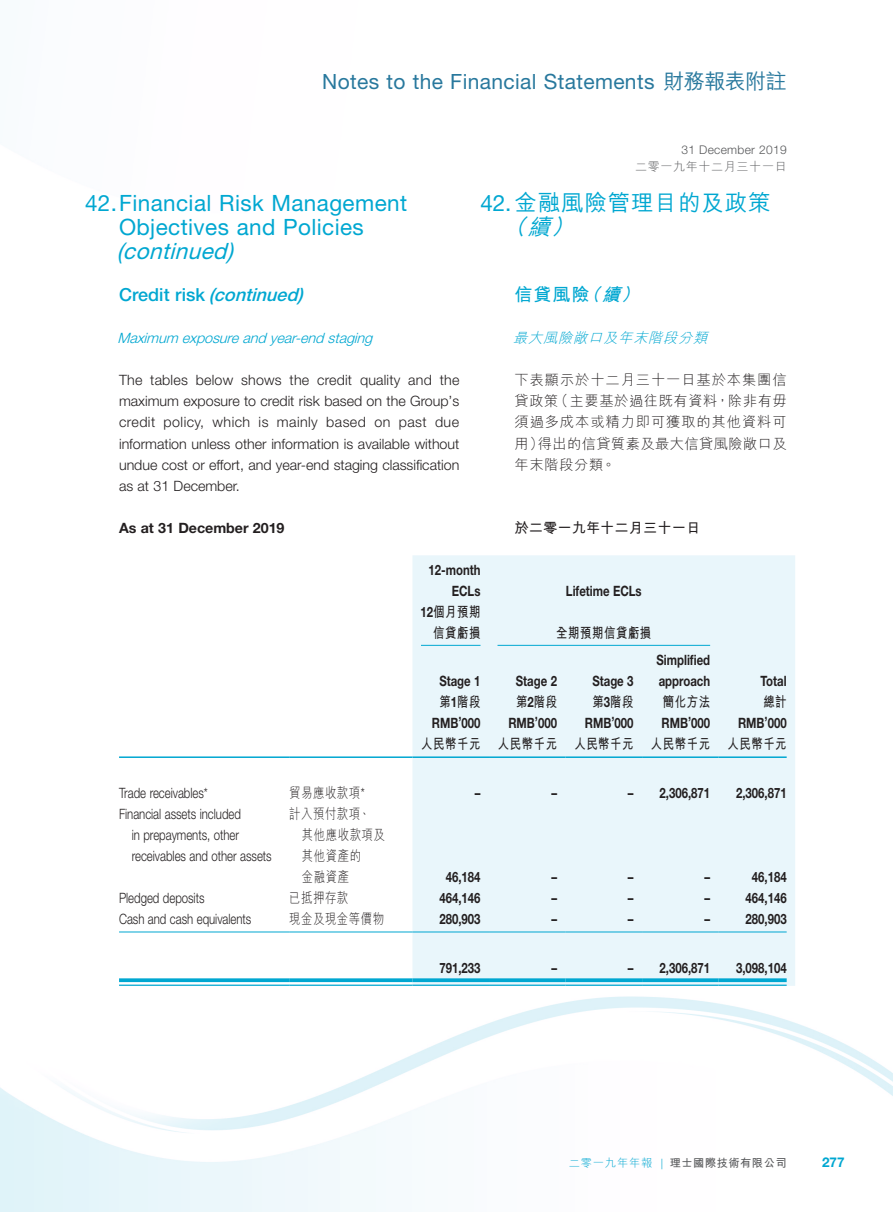
<style>
.page{position:relative;width:893px;height:1212px;background:#fff}
.page>*{position:absolute;margin:0;border:0;box-sizing:border-box;transform-origin:0 0}
.Heading_1{font:22.5px/24px "Helvetica Neue LT Std";letter-spacing:.02em;color:#00a7d1}
.C_Heading_1{font:500 22.5px/24px "M Hei HK";letter-spacing:.04em;color:#00a7d1}
.t1{font:21px "Helvetica Neue LT Std";letter-spacing:.02em;color:#28789d}
.Heading_2{font:italic 500 18px "Helvetica Neue LT Std";color:#00a7d1}
.C_Heading_2{font:700 18px "M Hei HK";color:#00a7d1}
.Body_Text{font:300 14.25px/21px "Helvetica Neue LT Std";color:#231f20;text-align:justify}
.Body_Text-2{font:700 14.25px "Helvetica Neue LT Std";color:#231f20;scale:.8 1}
.Body_Text-3{font:300 14.25px/21px "Helvetica Neue LT Std";color:#231f20;scale:.8 1}
.Body_Text-4{font:300 14.25px/21px "M Hei HK";letter-spacing:.05em;color:#231f20;text-align:justify}
.Body_Text-5{font:700 14.25px "M Hei HK";letter-spacing:.05em;color:#231f20;scale:.8 1}
.Body_Text-6{font:300 14.25px/21px "M Hei HK";letter-spacing:.05em;color:#231f20;scale:.8 1}
.Heading_3{font:italic 300 14.25px "Helvetica Neue LT Std";color:#00a7d1}
.Body_Text-7{font:700 14.25px "Helvetica Neue LT Std";color:#231f20}
.C_Heading_3{font:italic 300 14.25px "M Hei HK";color:#00a7d1}
.C_Body_Text{font:700 14.25px "M Hei HK";letter-spacing:.005em;color:#231f20}
.t2{font:700 13.5px "Helvetica Neue LT Std";color:#00a7d1}
.t3{font:300 12px "Helvetica Neue LT Std";letter-spacing:.025em;color:#57585a}
.t4{font:300 12px "M Hei HK";letter-spacing:.06em;color:#57585a}
.t5{font:700 11.25px "M Hei HK";letter-spacing:.045em;color:#57585a}
.s1{font-family:"M Hei HK";font-weight:500}
.s2{font-family:"Helvetica Neue LT Std";font-weight:400}
.s3{font-style:italic}
.s4{font-style:normal}
.s5{font-family:"Helvetica Neue LT Std"}
.s6{font-weight:300;color:#00a7d1}
.s7{font-family:"Helvetica Neue LT Std";font-weight:300;font-size:10.5px;color:#00a7d1}
</style>
<div class="page">
<img style="left:0;top:932px;width:893px;height:280px">
<div style="left:412px;top:555px;width:383px;height:431px;background:#e9f6fb"></div>
<hr style="left:421px;top:645px;width:59px;height:1px;background:#00a7d1">
<hr style="left:497px;top:645px;width:213px;height:1px;background:#00a7d1">
<hr style="left:119px;top:756px;width:170px;height:2px;background:#00a7d1">
<hr style="left:289px;top:756px;width:123px;height:2px;background:#00a7d1">
<hr style="left:412px;top:756px;width:77px;height:2px;background:#00a7d1">
<hr style="left:489px;top:756px;width:77px;height:2px;background:#00a7d1">
<hr style="left:566px;top:756px;width:76px;height:2px;background:#00a7d1">
<hr style="left:642px;top:756px;width:77px;height:2px;background:#00a7d1">
<hr style="left:719px;top:756px;width:68px;height:2px;background:#00a7d1">
<hr style="left:119px;top:931px;width:170px;height:1px;background:#00a7d1">
<hr style="left:289px;top:931px;width:123px;height:1px;background:#00a7d1">
<hr style="left:412px;top:931px;width:77px;height:1px;background:#00a7d1">
<hr style="left:489px;top:931px;width:77px;height:1px;background:#00a7d1">
<hr style="left:566px;top:931px;width:76px;height:1px;background:#00a7d1">
<hr style="left:642px;top:931px;width:77px;height:1px;background:#00a7d1">
<hr style="left:719px;top:931px;width:68px;height:1px;background:#00a7d1">
<svg style="left:119px;top:978px;width:170px;height:4px"></svg>
<hr style="left:119px;top:984px;width:170px;height:2px;background:#00a7d1">
<svg style="left:289px;top:978px;width:123px;height:4px"></svg>
<hr style="left:289px;top:984px;width:123px;height:2px;background:#00a7d1">
<svg style="left:412px;top:978px;width:77px;height:4px"></svg>
<hr style="left:412px;top:984px;width:77px;height:2px;background:#00a7d1">
<svg style="left:489px;top:978px;width:77px;height:4px"></svg>
<hr style="left:489px;top:984px;width:77px;height:2px;background:#00a7d1">
<svg style="left:566px;top:978px;width:76px;height:4px"></svg>
<hr style="left:566px;top:984px;width:76px;height:2px;background:#00a7d1">
<svg style="left:642px;top:978px;width:77px;height:4px"></svg>
<hr style="left:642px;top:984px;width:77px;height:2px;background:#00a7d1">
<svg style="left:719px;top:978px;width:68px;height:4px"></svg>
<hr style="left:719px;top:984px;width:68px;height:2px;background:#00a7d1">
<h2 class="t1" style="left:322px;top:69px;width:466px">Notes to the Financial Statements <span class="s1">財務報表附註</span></h2>
<p class="t3" style="left:681px;top:143px;width:107px">31 December 2019</p>
<p class="t4" style="left:635px;top:160px;width:153px">二零一九年十二月三十一日</p>
<p class="C_Heading_1" style="left:503px;top:189px;width:269px;text-indent:-23px"><span class="s2">42.</span> 金融風險管理目的及政策<span class="s3">（續）</span></p>
<p class="Heading_1" style="left:117px;top:191px;width:292px;text-indent:-32px">42. Financial Risk Management<br>Objectives and Policies <span class="s3">(continued)</span></p>
<p class="Heading_2" style="left:119px;top:284px;width:185px"><span class="s4">C r e d i t r i s k</span> (continued)</p>
<p class="Heading_3" style="left:118px;top:330px;width:260px">Maximum exposureandyear-endstaging</p>
<p class="Body_Text" style="left:119px;top:370px;width:342px">The tables below shows the credit quality and the maximum exposure to credit risk based on the Group’s credit policy, which is mainly based on past due information unless other information is available without undue cost or effort, and year-end staging classification as at 31 December.</p>
<p class="Body_Text-7" style="left:119px;top:519px;width:167px">As at 31 December 2019</p>
<p class="Body_Text-2" style="left:429px;top:561px;width:66px">12-month</p>
<p class="Body_Text-2" style="left:452px;top:582px;width:37px">ECLs</p>
<p class="Body_Text-2" style="left:566px;top:582px;width:96px">Lifetime ECLs</p>
<p class="Body_Text-5" style="left:421px;top:601px;width:76px"><span class="s5">12</span>個月預期</p>
<p class="Body_Text-5" style="left:433px;top:622px;width:61px">信貸虧損</p>
<p class="Body_Text-5" style="left:556px;top:622px;width:120px">全期預期信貸虧損</p>
<p class="Body_Text-2" style="left:439px;top:672px;width:53px">Stage 1</p>
<p class="Body_Text-2" style="left:516px;top:672px;width:53px">Stage 2</p>
<p class="Body_Text-2" style="left:592px;top:672px;width:53px">Stage 3</p>
<p class="C_Heading_2" style="left:514px;top:282px;width:132px">信貸風險<span class="s3">（續）</span></p>
<p class="C_Heading_3" style="left:513px;top:331px;width:200px">最大風險敞口及年末階段分類</p>
<p class="Body_Text-4" style="left:514px;top:369px;width:274px">下表顯示於十二月三十一日基於本集團信貸政策（主要基於過往既有資料，除非有毋須過多成本或精力即可獲取的其他資料可用）得出的信貸質素及最大信貸風險敞口及年末階段分類。</p>
<p class="C_Body_Text" style="left:514px;top:517px;width:187px">於二零一九年十二月三十一日</p>
<p class="Body_Text-2" style="left:657px;top:651px;width:68px">Simplified</p>
<p class="Body_Text-2" style="left:659px;top:672px;width:66px">approach</p>
<p class="Body_Text-2" style="left:761px;top:672px;width:34px">Total</p>
<p class="Body_Text-5" style="left:439px;top:691px;width:53px">第<span class="s5">1</span>階段</p>
<p class="Body_Text-5" style="left:516px;top:691px;width:53px">第<span class="s5">2</span>階段</p>
<p class="Body_Text-5" style="left:593px;top:691px;width:53px">第<span class="s5">3</span>階段</p>
<p class="Body_Text-5" style="left:663px;top:691px;width:61px">簡化方法</p>
<p class="Body_Text-5" style="left:763px;top:691px;width:31px">總計</p>
<p class="Body_Text-2" style="left:432px;top:714px;width:62px">RMB’000</p>
<p class="Body_Text-2" style="left:508px;top:714px;width:62px">RMB’000</p>
<p class="Body_Text-2" style="left:585px;top:714px;width:62px">RMB’000</p>
<p class="Body_Text-2" style="left:661px;top:714px;width:62px">RMB’000</p>
<p class="Body_Text-2" style="left:738px;top:714px;width:62px">RMB’000</p>
<p class="Body_Text-5" style="left:421px;top:733px;width:75px">人民幣千元</p>
<p class="Body_Text-5" style="left:498px;top:733px;width:75px">人民幣千元</p>
<p class="Body_Text-5" style="left:574px;top:733px;width:75px">人民幣千元</p>
<p class="Body_Text-5" style="left:651px;top:733px;width:75px">人民幣千元</p>
<p class="Body_Text-5" style="left:727px;top:733px;width:75px">人民幣千元</p>
<p class="Body_Text-3" style="left:119px;top:782px;width:113px">Trade receivables*</p>
<p class="Body_Text-6" style="left:289px;top:782px;width:96px">貿易應收款項<span class="s5">*</span></p>
<p class="Body_Text-2" style="left:475px;top:784px;width:9px">–</p>
<p class="Body_Text-2" style="left:551px;top:784px;width:9px">–</p>
<p class="Body_Text-2" style="left:628px;top:784px;width:9px">–</p>
<p class="Body_Text-2" style="left:660px;top:784px;width:65px">2,306,871</p>
<p class="Body_Text-2" style="left:736px;top:784px;width:65px">2,306,871</p>
<p class="Body_Text-3" style="left:132px;top:803px;width:176px;text-indent:-13px">Financial assets included<br>in prepayments, other receivables and other assets</p>
<p class="Body_Text-6" style="left:302px;top:803px;width:105px;text-indent:-13px">計入預付款項、其他應收款項及其他資產的<br>金融資產</p>
<p class="Body_Text-2" style="left:446px;top:868px;width:45px">46,184</p>
<p class="Body_Text-2" style="left:551px;top:868px;width:9px">–</p>
<p class="Body_Text-2" style="left:628px;top:868px;width:9px">–</p>
<p class="Body_Text-2" style="left:704px;top:868px;width:9px">–</p>
<p class="Body_Text-2" style="left:752px;top:868px;width:45px">46,184</p>
<p class="Body_Text-3" style="left:119px;top:887px;width:108px">Pledged deposits</p>
<p class="Body_Text-6" style="left:289px;top:887px;width:75px">已抵押存款</p>
<p class="Body_Text-2" style="left:439px;top:889px;width:53px">464,146</p>
<p class="Body_Text-2" style="left:551px;top:889px;width:9px">–</p>
<p class="Body_Text-2" style="left:628px;top:889px;width:9px">–</p>
<p class="Body_Text-2" style="left:704px;top:889px;width:9px">–</p>
<p class="Body_Text-2" style="left:746px;top:889px;width:53px">464,146</p>
<p class="Body_Text-3" style="left:119px;top:908px;width:167px">Cash and cash equivalents</p>
<p class="Body_Text-6" style="left:289px;top:908px;width:120px">現金及現金等價物</p>
<p class="Body_Text-2" style="left:439px;top:910px;width:53px">280,903</p>
<p class="Body_Text-2" style="left:551px;top:910px;width:9px">–</p>
<p class="Body_Text-2" style="left:628px;top:910px;width:9px">–</p>
<p class="Body_Text-2" style="left:704px;top:910px;width:9px">–</p>
<p class="Body_Text-2" style="left:746px;top:910px;width:53px">280,903</p>
<p class="Body_Text-2" style="left:439px;top:959px;width:53px">791,233</p>
<p class="Body_Text-2" style="left:551px;top:959px;width:9px">–</p>
<p class="Body_Text-2" style="left:628px;top:959px;width:9px">–</p>
<p class="Body_Text-2" style="left:660px;top:959px;width:65px">2,306,871</p>
<p class="Body_Text-2" style="left:736px;top:959px;width:65px">3,098,104</p>
<p class="t5" style="left:569px;top:1154px;width:219px"><span class="s6">二零一九年年報</span> <span class="s7">|</span> 理士國際技術有限公司</p>
<p class="t2" style="left:822px;top:1154px;width:24px">277</p>
</div>
